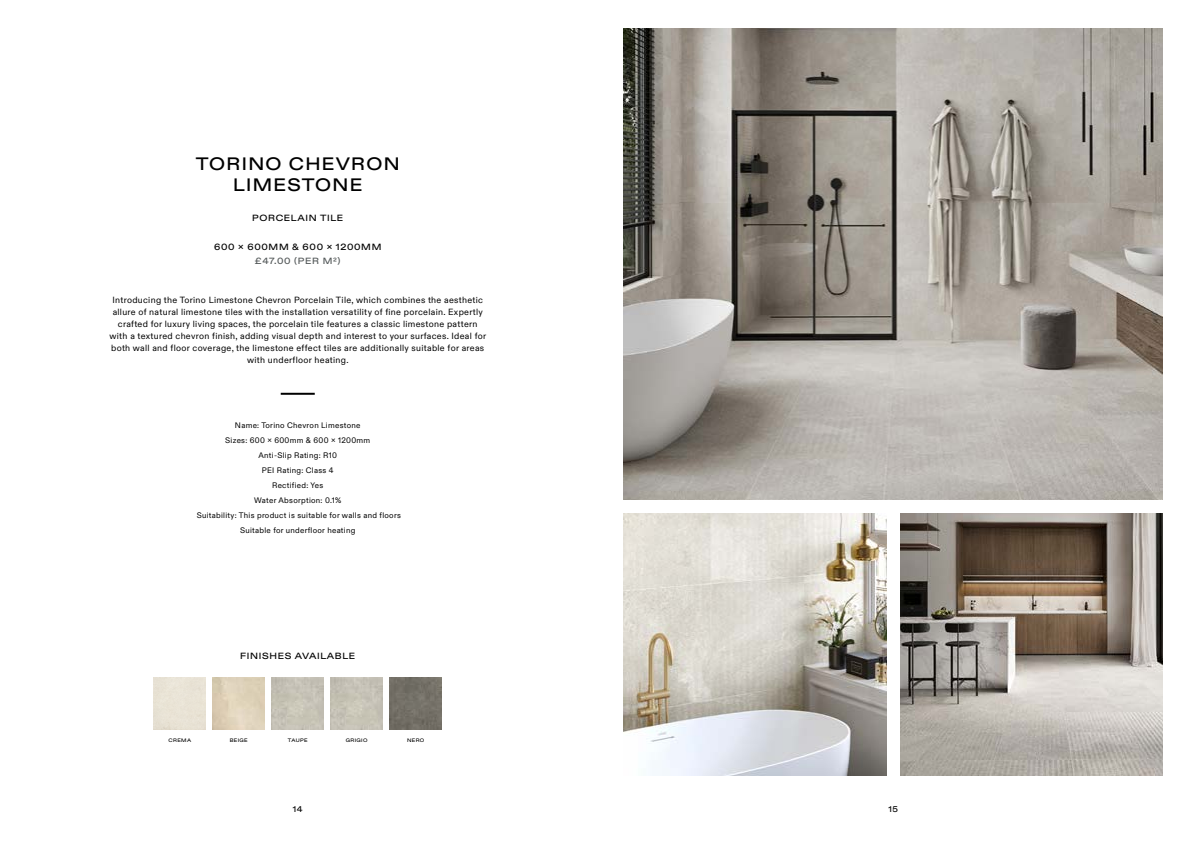
<style>
.page{position:relative;width:1191px;height:842px;background:#fff}
.page>*{position:absolute;margin:0;border:0;box-sizing:border-box;transform-origin:0 0}
.t1{font:500 18px/21.6px "ABC Diatype Extended";letter-spacing:.075em;color:#000;text-align:center}
.t2{font:9px/12px "ABC Diatype";letter-spacing:.035em;color:#000;text-align:center}
.t3{font:500 9px "ABC Diatype Extended";letter-spacing:.075em;color:#000}
.t4{font:500 9px "ABC Diatype Extended";letter-spacing:.075em;color:#535859}
.t5{font:500 8.2px "ABC Diatype Extended";color:#000}
.t6{font:8px/15px "ABC Diatype";letter-spacing:.035em;color:#000;text-align:center}
.t7{font:500 5px "ABC Diatype Extended";letter-spacing:.075em;color:#000}
</style>
<div class="page">
<img style="left:624px;top:28px;width:538px;height:471px">
<img style="left:900px;top:514px;width:262px;height:262px">
<img style="left:624px;top:514px;width:262px;height:262px">
<img style="left:272px;top:677px;width:52px;height:52px">
<img style="left:330px;top:677px;width:53px;height:52px">
<img style="left:389px;top:677px;width:53px;height:52px">
<hr style="left:281px;top:393px;width:34px;height:2px;background:#000">
<h1 class="t1" style="left:196px;top:153px;width:205px">TORINO CHEVRON<br>LIMESTONE</h1>
<p class="t3" style="left:252px;top:212px;width:93px">PORCELAIN TILE</p>
<p class="t3" style="left:214px;top:242px;width:169px">600 x 600MM &amp; 600 x 1200MM</p>
<p class="t4" style="left:255px;top:255px;width:87px">£47.00 (PER M2)</p>
<p class="t2" style="left:109px;top:294px;width:378px">Introducing the Torino Limestone Chevron Porcelain Tile, which combines the aesthetic allure of natural limestone tiles with the installation versatility of fine porcelain. Expertly crafted for luxury living spaces, the porcelain tile features a classic limestone pattern with a textured chevron finish, adding visual depth and interest to your surfaces. Ideal for both wall and floor coverage, the limestone effect tiles are additionally suitable for areas with underfloor heating.</p>
<p class="t6" style="left:197px;top:418px;width:206px">Name: Torino Chevron Limestone<br>Sizes: 600 x 600mm &amp; 600 x 1200mm<br>Anti-Slip Rating: R10<br>PEI Rating: Class 4<br>Rectified: Yes<br>Water Absorption: 0.1%<br>Suitability: This product is suitable for walls and floors<br>Suitable for underfloor heating</p>
<p class="t3" style="left:240px;top:650px;width:117px">FINISHES AVAILABLE</p>
<p class="t7" style="left:169px;top:737px;width:24px">CREMA</p>
<p class="t7" style="left:230px;top:737px;width:20px">BEIGE</p>
<p class="t7" style="left:288px;top:737px;width:21px">TAUPE</p>
<p class="t7" style="left:346px;top:737px;width:23px">GRIGIO</p>
<p class="t7" style="left:407px;top:737px;width:19px">NERO</p>
<p class="t5" style="left:293px;top:804px;width:11px">14</p>
<p class="t5" style="left:888px;top:804px;width:11px">15</p>
</div>
